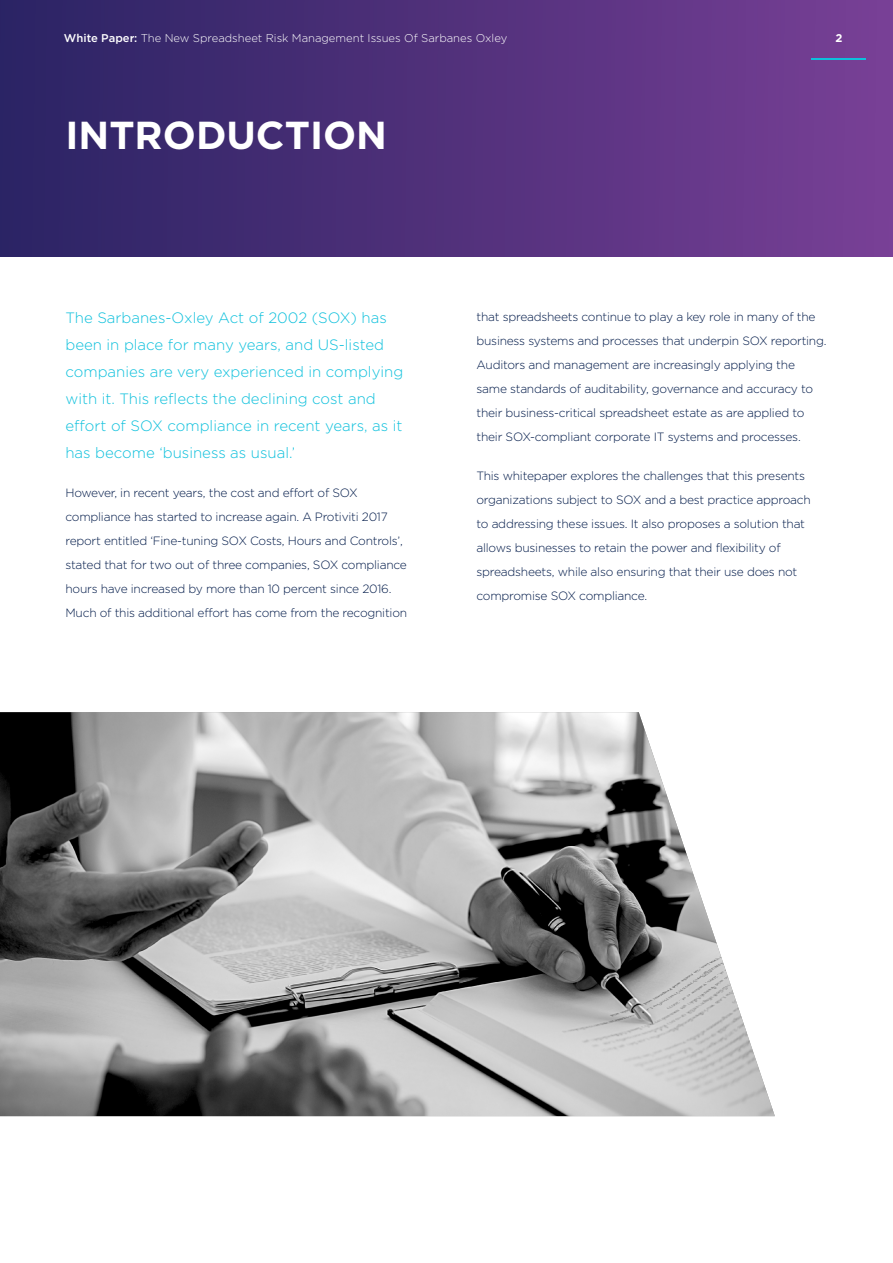
<style>
.page{position:relative;width:893px;height:1263px;background:#fff}
.page>*{position:absolute;margin:0;border:0;box-sizing:border-box;transform-origin:0 0}
.t1{font:700 39px "Gotham HTF";color:#fff}
.t2{font:300 15px/27px "Gotham HTF";color:#0dc0dc}
.t3{font:300 12px/24px "Gotham HTF";letter-spacing:-.02em;color:#001a49}
.t4{font:300 11.25px "Gotham HTF";color:#fff}
.t5{font:700 11.25px "Gotham HTF";color:#fff}
.s1{font-weight:500}
</style>
<div class="page">
<img style="left:0;top:0;width:893px;height:256px">
<hr style="left:811px;top:58px;width:54px;height:2px;background:#0dc0dc">
<img style="left:0;top:712px;width:775px;height:404px">
<p class="t4" style="left:64px;top:32px;width:445px"><span class="s1">White Paper:</span> The New Spreadsheet Risk Management Issues Of Sarbanes Oxley</p>
<p class="t5" style="left:835px;top:31px;width:9px">2</p>
<h1 class="t1" style="left:65px;top:113px;width:323px">INTRODUCTION</h1>
<p class="t2" style="left:65px;top:304px;width:339px">The Sarbanes-Oxley Act of 2002 (SOX) has been in place for many years, and US-listed companies are very experienced in complying with it. This reflects the declining cost and effort of SOX compliance in recent years, as it has become ‘business as usual.’</p>
<p class="t3" style="left:65px;top:481px;width:343px">However, in recent years, the cost and effort of SOX compliance has started to increase again. A Protiviti 2017 report entitled ‘Fine-tuning SOX Costs, Hours and Controls’, stated that for two out of three companies, SOX compliance hours have increased by more than 10 percent since 2016.<br>Much of this additional effort has come from the recognition</p>
<p class="t3" style="left:476px;top:305px;width:352px">that spreadsheets continue to play a key role in many of the business systems and processes that underpin SOX reporting.<br>Auditors and management are increasingly applying the same standards of auditability, governance and accuracy to their business-critical spreadsheet estate as are applied to their SOX-compliant corporate IT systems and processes.</p>
<p class="t3" style="left:476px;top:464px;width:336px">This whitepaper explores the challenges that this presents organizations subject to SOX and a best practice approach to addressing these issues. It also proposes a solution that allows businesses to retain the power and flexibility of spreadsheets, while also ensuring that their use does not compromise SOX compliance.</p>
</div>
